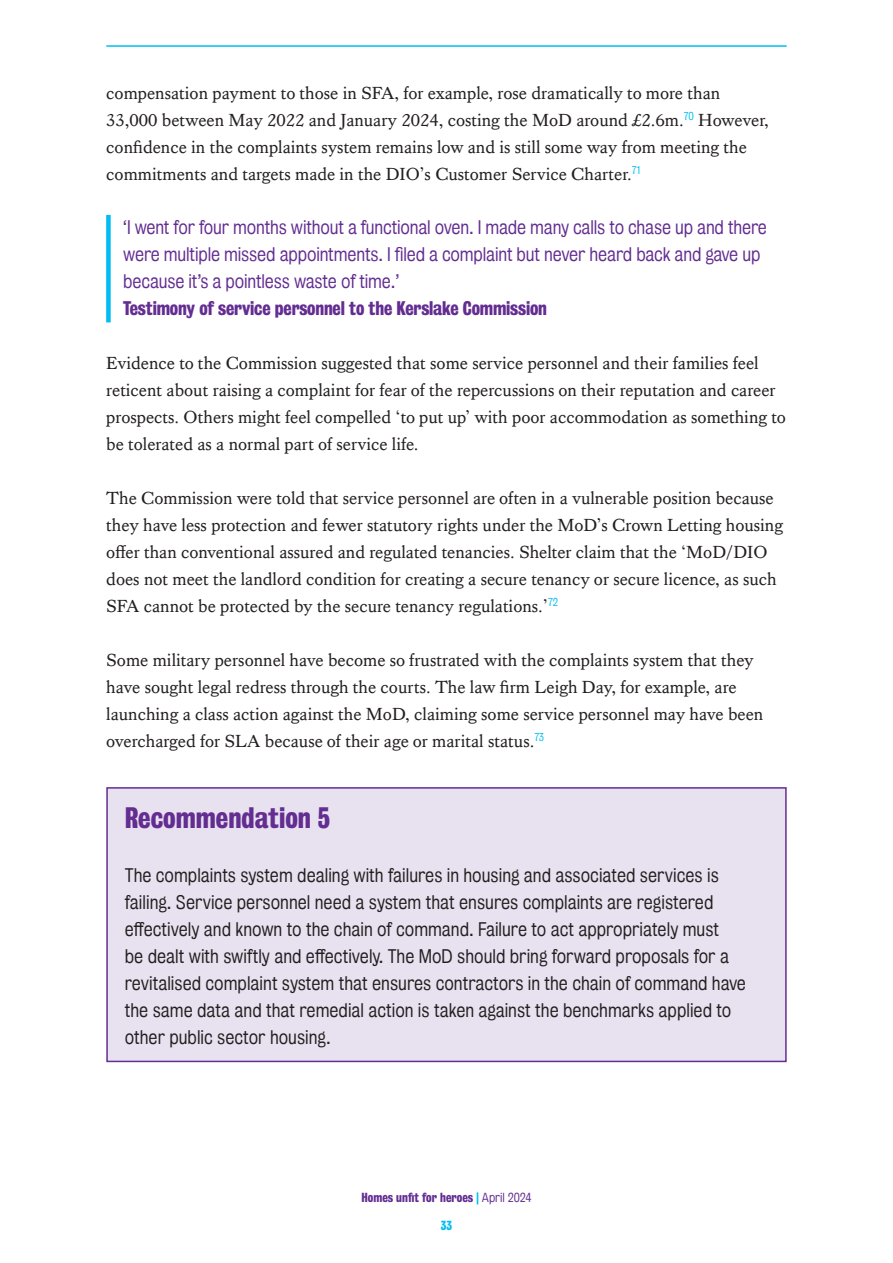
<style>
.page{position:relative;width:893px;height:1263px;background:#fff}
.page>*{position:absolute;margin:0;border:0;box-sizing:border-box;transform-origin:0 0}
.t1{font:27px "Kings Bureau Grot Three Seven";color:#632d91}
.Body_Copy{font:18px/27px "Kings Caslon Text";color:#231f20}
.Box_Out_-_Body_Copy{font:18px/27px "Kings Bureau Grot Five One";color:#231f20}
.Pull_Quotes{font:18px/27px "Kings Bureau Grot Five One";letter-spacing:-.01em;color:#632d91}
.t2{font:12px "Kings Bureau Grot Three Seven";color:#632d91}
.t3{font:12px "Kings Bureau Grot Three Seven";color:#01bdf2}
.s1{font-family:"Kings Bureau Grot Three Seven"}
.s2{color:#01bdf2}
.s3{font-family:"Kings Bureau Grot Five One"}
</style>
<div class="page">
<hr style="left:106px;top:45px;width:681px;height:2px;background:#01bdf2">
<div style="left:106px;top:215px;width:5px;height:107px;background:#01bdf2"></div>
<div style="left:107px;top:788px;width:679px;height:273px;background:#e8e1ef"></div>
<div style="left:106px;top:787px;width:681px;height:275px;border:2px solid #632d91"></div>
<p class="Body_Copy" style="left:106px;top:79px;width:664px">compensation payment to those in SFA, for example, rose dramatically to more than 33,000 between May 2022 and January 2024, costing the MoD around £2.6m.<sup>70</sup> However, confidence in the complaints system remains low and is still some way from meeting the commitments and targets made in the DIO’s Customer Service Charter.<sup>71</sup></p>
<p class="Pull_Quotes" style="left:123px;top:213px;width:645px">‘I went for four months without a functional oven. I made many calls to chase up and there were multiple missed appointments. I filed a complaint but never heard back and gave up because it’s a pointless waste of time.’<br><span class="s1">Testimony of service personnel to the Kerslake Commission</span></p>
<p class="Body_Copy" style="left:106px;top:349px;width:681px">Evidence to the Commission suggested that some service personnel and their families feel reticent about raising a complaint for fear of the repercussions on their reputation and career prospects. Others might feel compelled ‘to put up’ with poor accommodation as something to be tolerated as a normal part of service life.</p>
<p class="Body_Copy" style="left:106px;top:484px;width:678px">The Commission were told that service personnel are often in a vulnerable position because they have less protection and fewer statutory rights under the MoD’s Crown Letting housing offer than conventional assured and regulated tenancies. Shelter claim that the ‘MoD/DIO does not meet the landlord condition for creating a secure tenancy or secure licence, as such SFA cannot be protected by the secure tenancy regulations.’<sup>72</sup></p>
<p class="Body_Copy" style="left:106px;top:646px;width:658px">Some military personnel have become so frustrated with the complaints system that they have sought legal redress through the courts. The law firm Leigh Day, for example, are launching a class action against the MoD, claiming some service personnel may have been overcharged for SLA because of their age or marital status.<sup>73</sup></p>
<h2 class="t1" style="left:125px;top:802px;width:207px">Recommendation 5</h2>
<p class="Box_Out_-_Body_Copy" style="left:125px;top:861px;width:623px">The complaints system dealing with failures in housing and associated services is failing. Service personnel need a system that ensures complaints are registered effectively and known to the chain of command. Failure to act appropriately must<br>be dealt with swiftly and effectively. The MoD should bring forward proposals for a revitalised complaint system that ensures contractors in the chain of command have the same data and that remedial action is taken against the benchmarks applied to other public sector housing.</p>
<p class="t2" style="left:361px;top:1191px;width:171px">Homes unfit for heroes <span class="s2">|</span> <span class="s3">April 2024</span></p>
<p class="t3" style="left:441px;top:1218px;width:13px">33</p>
</div>
